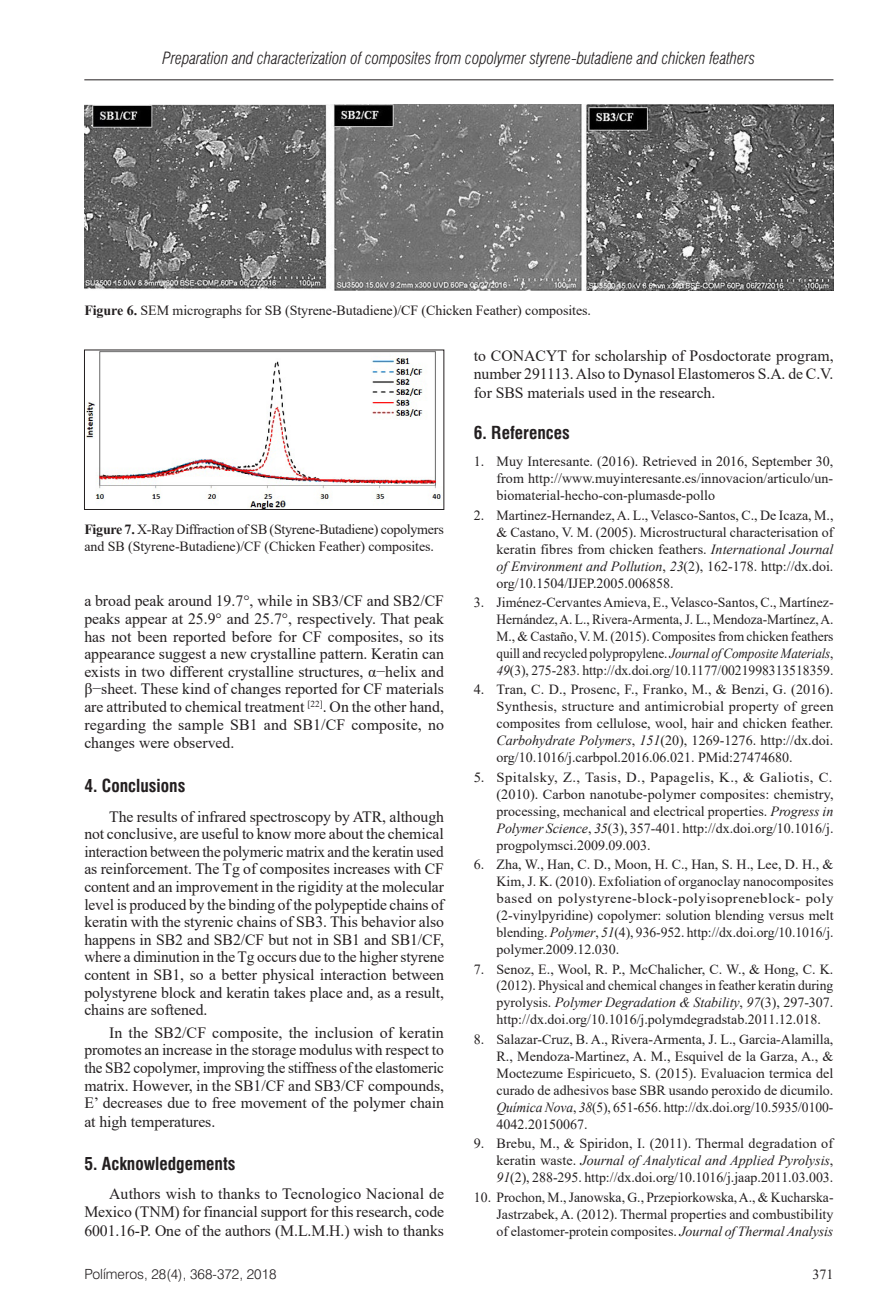
<style>
.page{position:relative;width:893px;height:1315px;background:#fff}
.page>*{position:absolute;margin:0;border:0;box-sizing:border-box;transform-origin:0 0}
.AcknowledgmentHead{font:700 condensed 17.5px "Swiss 721 BT";color:#231f20}
.Heading1{font:700 condensed 17.5px "Swiss 721 BT";color:#231f20}
.ReferenceHead{font:700 condensed 17.5px "Swiss 721 BT";color:#231f20}
.t1{font:italic 300 condensed 16.62px "Swiss 721 BT";letter-spacing:-.01em;color:#231f20}
.Paragraph{font:15.75px/17.7px "Times New Roman";letter-spacing:-.005em;color:#231f20;text-align:justify}
.Acknowledgment{font:15.75px/18.6px "Times New Roman";letter-spacing:-.005em;color:#231f20;text-align:justify}
.Reference{font:14px/17px "Times New Roman";color:#231f20;text-align:justify}
.Reference-2{font:14px/17px "Times New Roman";color:#231f20;text-align:justify;scale:1.05 1}
.FigureCaption{font:14px/16.8px "Times New Roman";letter-spacing:-.005em;color:#231f20}
.t2{font:300 14px "Swiss 721 BT";color:#231f20}
.s1{font-weight:700}
.s2{font-style:italic}
</style>
<div class="page">
<hr style="left:84px;top:79px;width:749px;height:1px;background:#231f20">
<img style="left:84px;top:104px;width:749px;height:186px">
<img style="left:86px;top:352px;width:356px;height:155px">
<p class="t1" style="left:163px;top:48px;width:594px">Preparation and characterization of composites from copolymer styrene-butadiene and chicken feathers</p>
<p class="FigureCaption" style="left:84px;top:301px;width:508px"><span class="s1">Figure 6.</span> SEM micrographs for SB (Styrene-Butadiene)/CF (Chicken Feather) composites.</p>
<p class="FigureCaption" style="left:84px;top:521px;width:361px"><span class="s1">Figure 7.</span> X-Ray Diffraction of SB (Styrene-Butadiene) copolymers and SB (Styrene-Butadiene)/CF (Chicken Feather) composites.</p>
<p class="Paragraph" style="left:84px;top:592px;width:361px">a broad peak around 19.7°, while in SB3/CF and SB2/CF peaks appear at 25.9° and 25.7°, respectively. That peak has not been reported before for CF composites, so its appearance suggest a new crystalline pattern. Keratin can exists in two different crystalline structures, α−helix and β−sheet. These kind of changes reported for CF materials are attributed to chemical treatment <sup>[22]</sup>. On the other hand, regarding the sample SB1 and SB1/CF composite, no changes were observed.</p>
<p class="Heading1" style="left:84px;top:774px;width:103px">4. Conclusions</p>
<p class="Paragraph" style="left:84px;top:807px;width:361px;text-indent:25px">The results of infrared spectroscopy by ATR, although not conclusive, are useful to know more about the chemical interaction between the polymeric matrix and the keratin used as reinforcement. The Tg of composites increases with CF content and an improvement in the rigidity at the molecular level is produced by the binding of the polypeptide chains of keratin with the styrenic chains of SB3. This behavior also happens in SB2 and SB2/CF but not in SB1 and SB1/CF, where a diminution in the Tg occurs due to the higher styrene content in SB1, so a better physical interaction between polystyrene block and keratin takes place and, as a result, chains are softened.</p>
<p class="Paragraph" style="left:84px;top:1023px;width:361px;text-indent:25px">In the SB2/CF composite, the inclusion of keratin promotes an increase in the storage modulus with respect to the SB2 copolymer, improving the stiffness of the elastomeric matrix. However, in the SB1/CF and SB3/CF compounds, E’ decreases due to free movement of the polymer chain at high temperatures.</p>
<p class="AcknowledgmentHead" style="left:84px;top:1153px;width:153px">5. Acknowledgements</p>
<p class="Acknowledgment" style="left:84px;top:1183px;width:361px;text-indent:25px">Authors wish to thanks to Tecnologico Nacional de Mexico (TNM) for financial support for this research, code 6001.16-P. One of the authors (M.L.M.H.) wish to thanks</p>
<p class="t2" style="left:84px;top:1265px;width:194px">Polímeros, 28(4), 368-372, 2018</p>
<p class="Acknowledgment" style="left:474px;top:346px;width:361px">to CONACYT for scholarship of Posdoctorate program, number 291113. Also to Dynasol Elastomeros S.A. de C.V. for SBS materials used in the research.</p>
<p class="ReferenceHead" style="left:474px;top:422px;width:98px">6. References</p>
<p class="Reference" style="left:496px;top:453px;width:338px;text-indent:-23px">1. Muy Interesante. (2016). Retrieved in 2016, September 30, from http://www.muyinteresante.es/innovacion/articulo/un&shy;biomaterial-hecho-con-plumasde-pollo</p>
<p class="Reference" style="left:496px;top:506px;width:338px;text-indent:-23px">2. Martinez-Hernandez, A. L., Velasco-Santos, C., De Icaza, M., &amp; Castano, V. M. (2005). Microstructural characterisation of keratin fibres from chicken feathers. <span class="s2">International Journal of Environment and Pollution</span>, <span class="s2">23</span>(2), 162-178. http://dx.doi. org/10.1504/IJEP.2005.006858.</p>
<p class="Reference" style="left:496px;top:593px;width:339px;text-indent:-23px">3. Jiménez-Cervantes Amieva, E., Velasco-Santos, C., Martínez-Hernández, A. L., Rivera-Armenta, J. L., Mendoza-Martínez, A.<br>M., &amp; Castaño, V. M. (2015). Composites from chicken feathers quill and recycled polypropylene. <span class="s2">Journal of Composite Materials</span>, <span class="s2">49</span>(3), 275-283. http://dx.doi.org/10.1177/0021998313518359.</p>
<p class="Reference" style="left:496px;top:681px;width:339px;text-indent:-23px">4. Tran, C. D., Prosenc, F., Franko, M., &amp; Benzi, G. (2016).<br>Synthesis, structure and antimicrobial property of green composites from cellulose, wool, hair and chicken feather.<br><span class="s2">Carbohydrate Polymers</span>, <span class="s2">151</span>(20), 1269-1276. http://dx.doi. org/10.1016/j.carbpol.2016.06.021. PMid:27474680.</p>
<p class="Reference-2" style="left:496px;top:768px;width:322px;text-indent:-23px">5. Spitalsky, Z., Tasis, D., Papagelis, K., &amp; Galiotis, C. (2010). Carbon nanotube-polymer composites: chemistry, processing, mechanical and electrical properties. <span class="s2">Progress in Polymer Science</span>, <span class="s2">35</span>(3), 357-401. http://dx.doi.org/10.1016/j. progpolymsci.2009.09.003.</p>
<p class="Reference" style="left:496px;top:855px;width:339px;text-indent:-23px">6. Zha, W., Han, C. D., Moon, H. C., Han, S. H., Lee, D. H., &amp; Kim, J. K. (2010). Exfoliation of organoclay nanocomposites based on polystyrene-block-polyisopreneblock- poly (2-vinylpyridine) copolymer: solution blending versus melt blending. <span class="s2">Polymer</span>, <span class="s2">51</span>(4), 936-952. http://dx.doi.org/10.1016/j. polymer.2009.12.030.</p>
<p class="Reference" style="left:496px;top:960px;width:338px;text-indent:-23px">7. Senoz, E., Wool, R. P., McChalicher, C. W., &amp; Hong, C. K. (2012). Physical and chemical changes in feather keratin during pyrolysis. <span class="s2">Polymer Degradation &amp; Stability</span>, <span class="s2">97</span>(3), 297-307. http://dx.doi.org/10.1016/j.polymdegradstab.2011.12.018.</p>
<p class="Reference" style="left:496px;top:1030px;width:338px;text-indent:-23px">8. Salazar-Cruz, B. A., Rivera-Armenta, J. L., Garcia-Alamilla, R., Mendoza-Martinez, A. M., Esquivel de la Garza, A., &amp; Moctezume Espiricueto, S. (2015). Evaluacion termica del curado de adhesivos base SBR usando peroxido de dicumilo.<br><span class="s2">Química Nova</span>, <span class="s2">38</span>(5), 651-656. http://dx.doi.org/10.5935/0100- 4042.20150067.</p>
<p class="Reference" style="left:496px;top:1134px;width:338px;text-indent:-23px">9. Brebu, M., &amp; Spiridon, I. (2011). Thermal degradation of keratin waste. <span class="s2">Journal of Analytical and Applied Pyrolysis</span>, <span class="s2">91</span>(2), 288-295. http://dx.doi.org/10.1016/j.jaap.2011.03.003.</p>
<p class="Reference" style="left:496px;top:1188px;width:339px;text-indent:-23px">10. Prochon, M., Janowska, G., Przepiorkowska, A., &amp; Kucharska-Jastrzabek, A. (2012). Thermal properties and combustibility of elastomer-protein composites. <span class="s2">Journal of Thermal Analysis</span></p>
</div>
